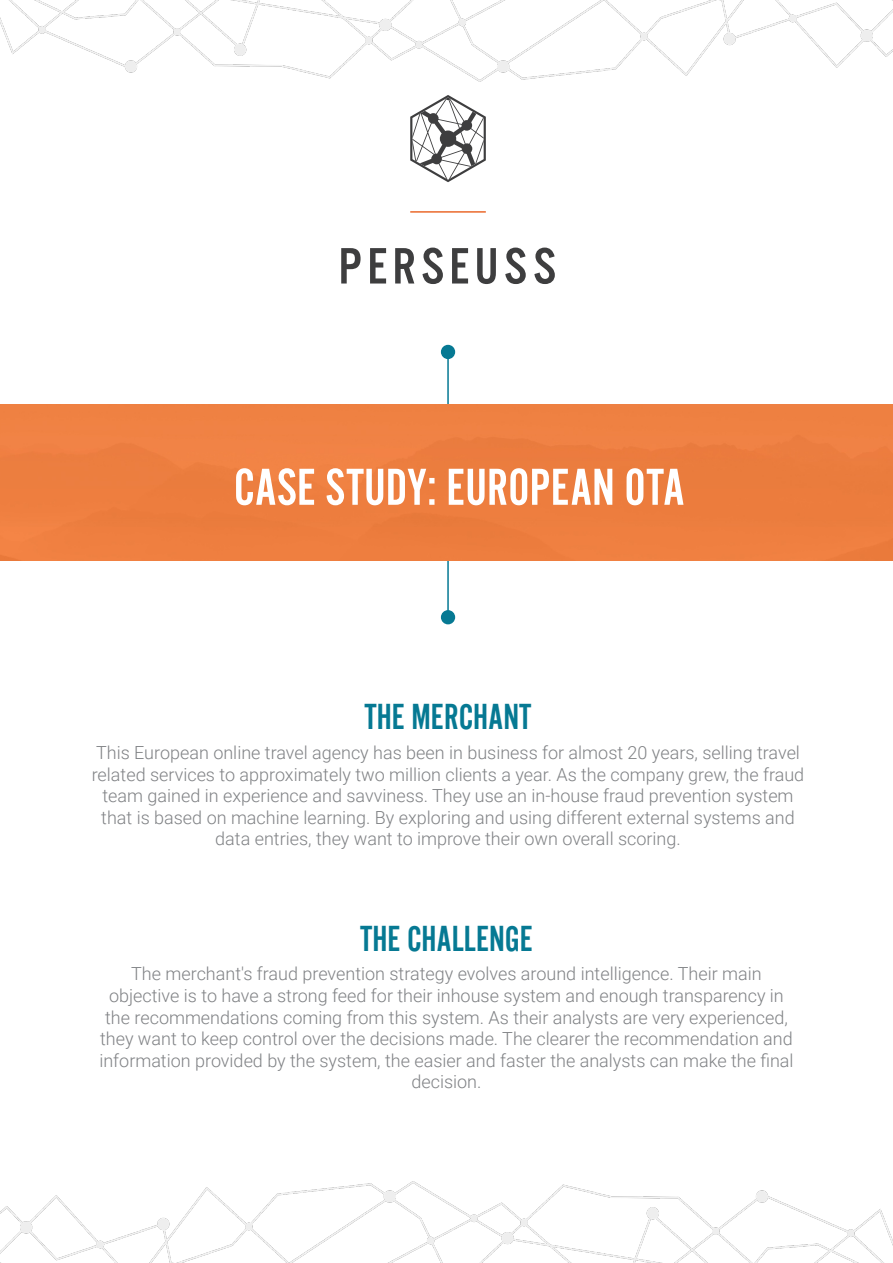
<style>
.page{position:relative;width:893px;height:1263px;background:#fff}
.page>*{position:absolute;margin:0;border:0;box-sizing:border-box;transform-origin:0 0}
.t1{font:54px "Alternate Gothic No 2";color:#fff}
.t2{font:37.5px "Alternate Gothic No 2";color:#067993}
.t3{font:300 18px/21.6px "Roboto";color:#808285;text-align:center}
</style>
<div class="page">
<hr style="left:447px;top:356px;width:2px;height:262px;background:#067993">
<div style="left:441px;top:345px;width:14px;height:14px;background:#067993;border-radius:50%"></div>
<div style="left:441px;top:610px;width:14px;height:14px;background:#067993;border-radius:50%"></div>
<div style="left:0;top:405px;width:893px;height:156px;background:#ee7e40"></div>
<img style="left:0;top:0;width:893px;height:82px">
<img style="left:0;top:1181px;width:893px;height:82px">
<svg style="left:410px;top:95px;width:76px;height:87px"></svg>
<svg style="left:341px;top:248px;width:20px;height:35px"></svg>
<svg style="left:370px;top:248px;width:16px;height:35px"></svg>
<svg style="left:395px;top:248px;width:19px;height:35px"></svg>
<svg style="left:422px;top:248px;width:21px;height:36px"></svg>
<svg style="left:452px;top:248px;width:16px;height:35px"></svg>
<svg style="left:477px;top:248px;width:19px;height:36px"></svg>
<svg style="left:505px;top:248px;width:21px;height:36px"></svg>
<svg style="left:534px;top:248px;width:21px;height:36px"></svg>
<hr style="left:410px;top:211px;width:76px;height:2px;background:#ea692c">
<p class="t1" style="left:234px;top:458px;width:452px">CASE STUDY: EUROPEAN OTA</p>
<p class="t2" style="left:365px;top:697px;width:168px">THE MERCHANT</p>
<p class="t3" style="left:92px;top:741px;width:714px">This European online travel agency has been in business for almost 20 years, selling travel related services to approximately two million clients a year. As the company grew, the fraud team gained in experience and savviness. They use an in-house fraud prevention system that is based on machine learning. By exploring and using different external systems and data entries, they want to improve their own overall scoring.</p>
<p class="t2" style="left:360px;top:918px;width:174px">THE CHALLENGE</p>
<p class="t3" style="left:99px;top:962px;width:696px">The merchant's fraud prevention strategy evolves around intelligence. Their main objective is to have a strong feed for their inhouse system and enough transparency in the recommendations coming from this system. As their analysts are very experienced, they want to keep control over the decisions made. The clearer the recommendation and information provided by the system, the easier and faster the analysts can make the final decision.</p>
</div>
